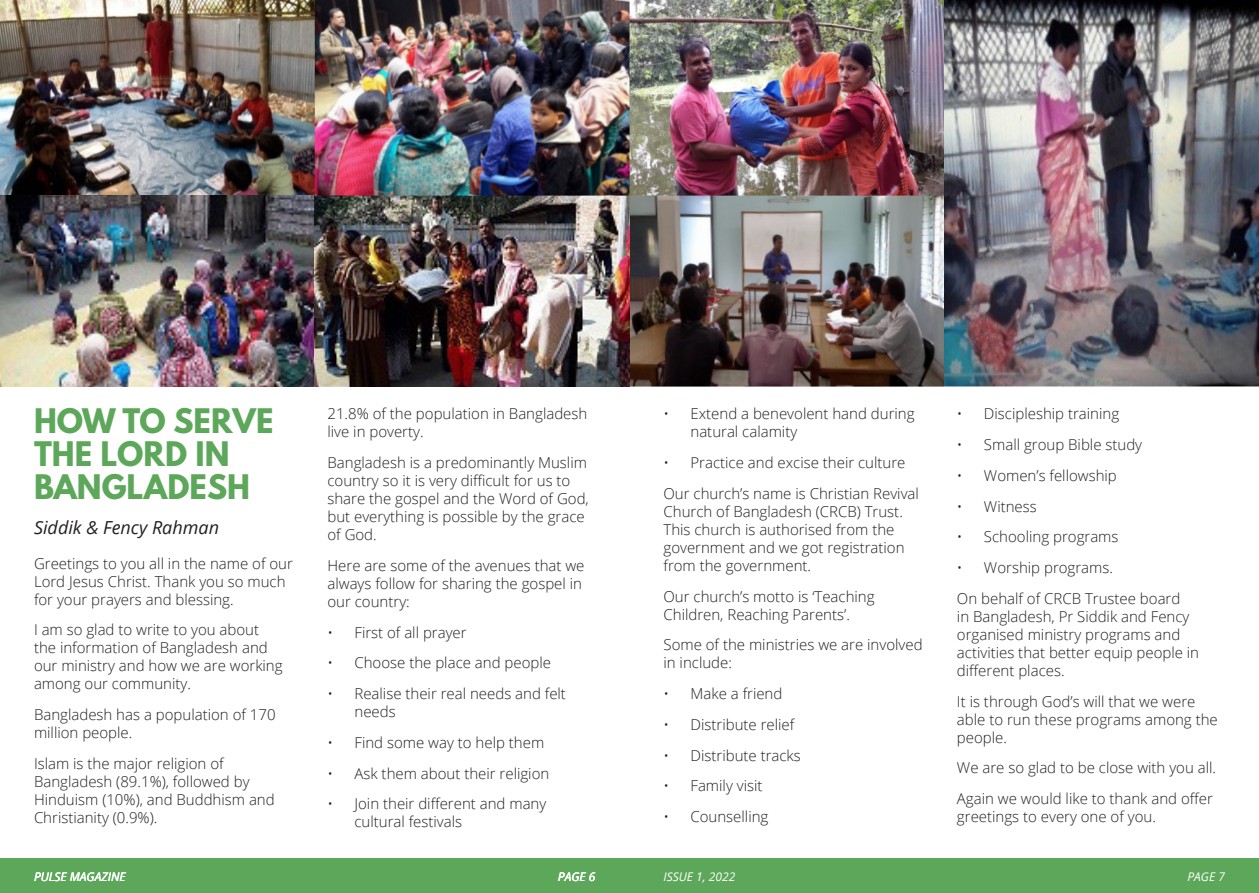
<style>
.page{position:relative;width:1259px;height:893px;background:#fff}
.page>*{position:absolute;margin:0;border:0;box-sizing:border-box;transform-origin:0 0}
.Calendar_Day_Names{font:700 30px/33px "League Spartan";color:#5da75b}
.Calendar_Day_Names-2{font:italic 18px "Open Sans";color:#231f20}
.Calendar_Day_Names-3{font:300 15px/18px "Open Sans";color:#231f20}
.t1{font:italic 12px "Open Sans";color:#fff}
</style>
<div class="page">
<div style="left:0;top:859px;width:629px;height:34px;background:#5da75b"></div>
<div style="left:629px;top:859px;width:630px;height:34px;background:#5da75b"></div>
<img style="left:0;top:0;width:1259px;height:387px">
<p class="Calendar_Day_Names" style="left:34px;top:404px;width:241px">HOW TO SERVE<br>THE LORD IN<br>BANGLADESH</p>
<p class="Calendar_Day_Names-2" style="left:34px;top:515px;width:187px">Siddik &amp; Fency Rahman</p>
<p class="Calendar_Day_Names-3" style="left:34px;top:554px;width:260px">Greetings to you all in the name of our<br>Lord Jesus Christ. Thank you so much for your prayers and blessing.</p>
<p class="Calendar_Day_Names-3" style="left:34px;top:621px;width:250px">I am so glad to write to you about the information of Bangladesh and our ministry and how we are working among our community.</p>
<p class="Calendar_Day_Names-3" style="left:34px;top:705px;width:243px">Bangladesh has a population of 170 million people.</p>
<p class="Calendar_Day_Names-3" style="left:34px;top:754px;width:242px">Islam is the major religion of<br>Bangladesh (89.1%), followed by<br>Hinduism (10%), and Buddhism and<br>Christianity (0.9%).</p>
<p class="Calendar_Day_Names-3" style="left:327px;top:404px;width:261px">21.8% of the population in Bangladesh live in poverty.</p>
<p class="Calendar_Day_Names-3" style="left:327px;top:453px;width:263px">Bangladesh is a predominantly Muslim country so it is very difficult for us to share the gospel and the Word of God, but everything is possible by the grace of God.</p>
<p class="Calendar_Day_Names-3" style="left:327px;top:556px;width:258px">Here are some of the avenues that we always follow for sharing the gospel in our country:</p>
<p class="Calendar_Day_Names-3" style="left:327px;top:623px;width:141px">• First of all prayer</p>
<p class="Calendar_Day_Names-3" style="left:327px;top:653px;width:225px">• Choose the place and people</p>
<p class="Calendar_Day_Names-3" style="left:354px;top:684px;width:213px;text-indent:-27px">• Realise their real needs and felt needs</p>
<p class="Calendar_Day_Names-3" style="left:327px;top:733px;width:218px">• Find some way to help them</p>
<p class="Calendar_Day_Names-3" style="left:327px;top:764px;width:223px">• Ask them about their religion</p>
<p class="Calendar_Day_Names-3" style="left:354px;top:794px;width:193px;text-indent:-27px">• Join their different and many cultural festivals</p>
<p class="Calendar_Day_Names-3" style="left:690px;top:404px;width:226px;text-indent:-27px">• Extend a benevolent hand during natural calamity</p>
<p class="Calendar_Day_Names-3" style="left:663px;top:453px;width:243px">• Practice and excise their culture</p>
<p class="Calendar_Day_Names-3" style="left:663px;top:484px;width:257px">Our church’s name is Christian Revival Church of Bangladesh (CRCB) Trust.<br>This church is authorised from the government and we got registration from the government.</p>
<p class="Calendar_Day_Names-3" style="left:663px;top:587px;width:213px">Our church’s motto is ‘Teaching<br>Children, Reaching Parents’.</p>
<p class="Calendar_Day_Names-3" style="left:663px;top:635px;width:261px">Some of the ministries we are involved in include:</p>
<p class="Calendar_Day_Names-3" style="left:663px;top:684px;width:120px">• Make a friend</p>
<p class="Calendar_Day_Names-3" style="left:663px;top:715px;width:132px">• Distribute relief</p>
<p class="Calendar_Day_Names-3" style="left:663px;top:746px;width:139px">• Distribute tracks</p>
<p class="Calendar_Day_Names-3" style="left:663px;top:776px;width:100px">• Family visit</p>
<p class="Calendar_Day_Names-3" style="left:663px;top:807px;width:106px">• Counselling</p>
<p class="Calendar_Day_Names-3" style="left:957px;top:404px;width:164px">• Discipleship training</p>
<p class="Calendar_Day_Names-3" style="left:957px;top:435px;width:187px">• Small group Bible study</p>
<p class="Calendar_Day_Names-3" style="left:957px;top:466px;width:161px">• Women’s fellowship</p>
<p class="Calendar_Day_Names-3" style="left:957px;top:497px;width:81px">• Witness</p>
<p class="Calendar_Day_Names-3" style="left:957px;top:527px;width:163px">• Schooling programs</p>
<p class="Calendar_Day_Names-3" style="left:957px;top:558px;width:158px">• Worship programs.</p>
<p class="Calendar_Day_Names-3" style="left:957px;top:589px;width:244px">On behalf of CRCB Trustee board<br>in Bangladesh, Pr Siddik and Fency organised ministry programs and activities that better equip people in different places.</p>
<p class="Calendar_Day_Names-3" style="left:957px;top:692px;width:262px">It is through God’s will that we were able to run these programs among the people.</p>
<p class="Calendar_Day_Names-3" style="left:957px;top:758px;width:261px">We are so glad to be close with you all.</p>
<p class="Calendar_Day_Names-3" style="left:957px;top:789px;width:257px">Again we would like to thank and offer greetings to every one of you.</p>
<p class="t1" style="left:34px;top:868px;width:93px">PULSE MAGAZINE</p>
<p class="t1" style="left:558px;top:868px;width:39px">PAGE 6</p>
<p class="t1" style="left:663px;top:868px;width:73px">ISSUE 1, 2022</p>
<p class="t1" style="left:1187px;top:868px;width:39px">PAGE 7</p>
</div>
